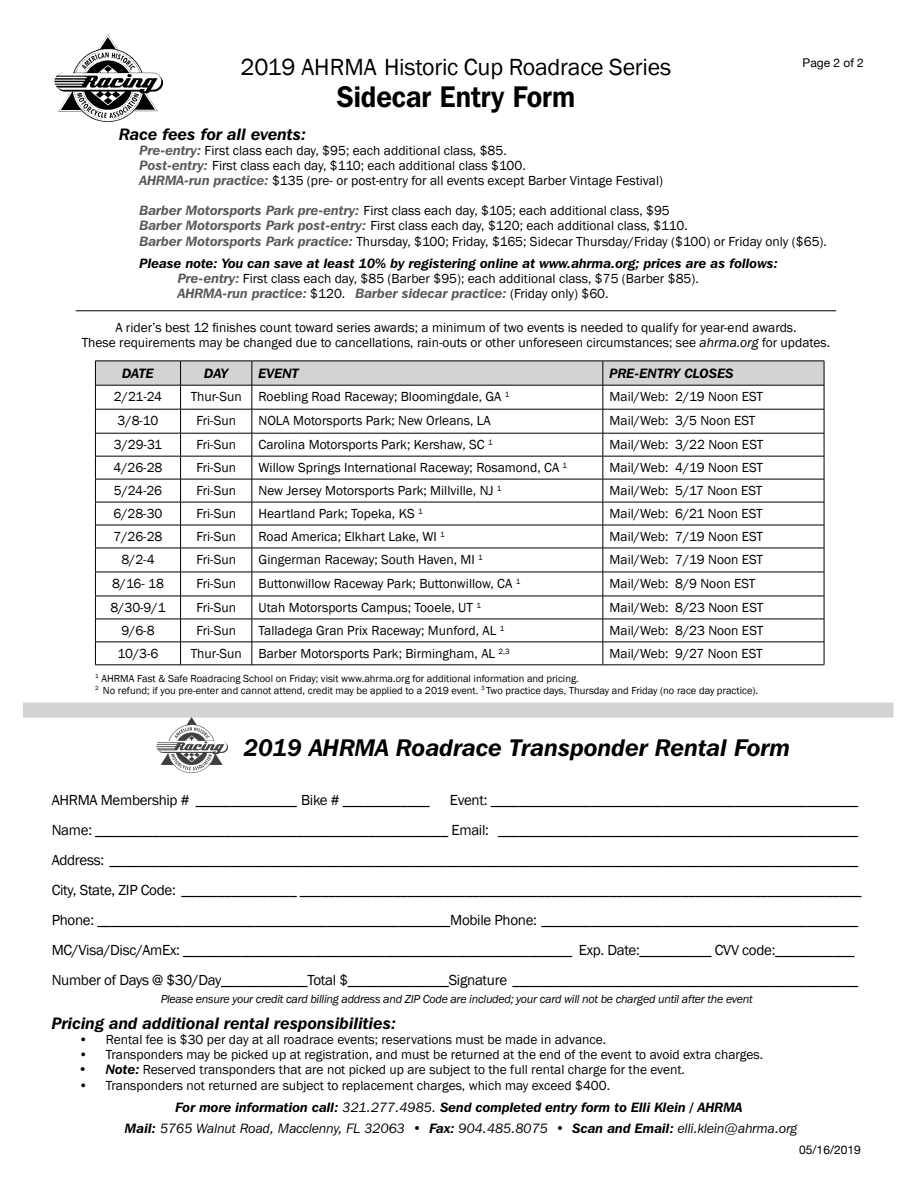
<style>
.page{position:relative;width:918px;height:1188px;background:#fff}
.page>*{position:absolute;margin:0;border:0;box-sizing:border-box;transform-origin:0 0}
.t1{font:600 29.7px "Franklin Gothic IT Cby BT";color:#000;scale:.91 1}
.t2{font:italic 600 24px "Franklin Gothic IT Cby BT";color:#000}
.t3{font:24px "Franklin Gothic";letter-spacing:-.01em;color:#000}
.t4{font:italic 600 16.5px "Franklin Gothic IT Cby BT";color:#000}
.t5{font:15px/30px "Franklin Gothic";letter-spacing:-.02em;color:#000}
.t6{font:13.5px/15px "Franklin Gothic";color:#000}
.t7{font:italic 600 13.5px/21.8px "Franklin Gothic IT Cby BT";color:#000;text-align:center}
.t8{font:italic 600 13.5px "Franklin Gothic IT Cby BT";color:#58595b}
.t9{font:italic 12px "Franklin Gothic";letter-spacing:-.02em;color:#000}
.t10{font:12px "Helvetica Neue";color:#000}
.t11{font:10.5px/12px "Franklin Gothic";color:#000}
.s1{font-family:"Franklin Gothic IT Cby BT";font-weight:600;font-style:italic;color:#58595b}
.s2{font-family:"Franklin Gothic";font-weight:400;font-style:normal;color:#000}
.s3{font-style:italic}
.s4{font-family:"Franklin Gothic IT Cby BT";font-weight:600;font-style:italic}
.s5{font-weight:400}
</style>
<div class="page">
<img style="left:54px;top:34px;width:109px;height:88px">
<svg style="left:95px;top:361px;width:730px;height:304px"></svg>
<hr style="left:95px;top:665px;width:86px;height:1px;background:#000">
<hr style="left:181px;top:665px;width:71px;height:1px;background:#000">
<hr style="left:252px;top:665px;width:351px;height:1px;background:#000">
<hr style="left:603px;top:665px;width:221px;height:1px;background:#000">
<div style="left:23px;top:703px;width:870px;height:15px;background:#d1d3d4"></div>
<img style="left:156px;top:717px;width:71px;height:56px">
<hr style="left:76px;top:311px;width:760px;height:1px;background:#000">
<h2 class="t3" style="left:240px;top:52px;width:432px">2019 AHRMA Historic Cup Roadrace Series</h2>
<h1 class="t1" style="left:336px;top:78px;width:264px">Sidecar Entry Form</h1>
<p class="t10" style="left:803px;top:54px;width:63px">Page 2 of 2</p>
<p class="t4" style="left:119px;top:124px;width:188px">Race fees for all events:</p>
<p class="t6" style="left:140px;top:143px;width:525px"><span class="s1">Pre-entry:</span> First class each day, $95; each additional class, $85.<br><span class="s1">Post-entry:</span> First class each day, $110; each additional class $100.<br><span class="s1">AHRMA-run practice:</span> $135 (pre- or post-entry for all events except Barber Vintage Festival)</p>
<p class="t6" style="left:140px;top:203px;width:550px"><span class="s1">Barber Motorsports Park pre-entry:</span> First class each day, $105; each additional class, $95<br><span class="s1">Barber Motorsports Park post-entry:</span> First class each day, $120; each additional class, $110.</p>
<p class="t6" style="left:140px;top:235px;width:689px"><span class="s1">Barber Motorsports Park practice:</span> Thursday, $100; Friday, $165; Sidecar Thursday/Friday ($100) or Friday only ($65).</p>
<p class="t7" style="left:140px;top:252px;width:640px">Please note: You can save at least 10% by registering online at www.ahrma.org; prices are as follows:</p>
<p class="t6" style="left:178px;top:271px;width:523px"><span class="s1">Pre-entry:</span> First class each day, $85 (Barber $95); each additional class, $75 (Barber $85).</p>
<p class="t8" style="left:178px;top:285px;width:432px">AHRMA-run practice: <span class="s2">$120.</span> Barber sidecar practice: <span class="s2">(Friday only) $60.</span></p>
<p class="t6" style="left:82px;top:321px;width:750px;text-align:center">A rider’s best 12 finishes count toward series awards; a minimum of two events is needed to qualify for year-end awards.<br>These requirements may be changed due to cancellations, rain-outs or other unforeseen circumstances; see <span class="s3">ahrma.org</span> for updates.</p>
<p class="t7" style="left:122px;top:363px;width:33px">DATE</p>
<p class="t7" style="left:204px;top:363px;width:25px">DAY</p>
<p class="t7" style="left:259px;top:363px;width:42px">EVENT</p>
<p class="t7" style="left:610px;top:363px;width:126px">PRE-ENTRY CLOSES</p>
<p class="t6" style="left:114px;top:390px;width:50px">2/21-24</p>
<p class="t6" style="left:191px;top:390px;width:52px">Thur-Sun</p>
<p class="t6" style="left:259px;top:390px;width:252px">Roebling Road Raceway; Bloomingdale, GA <sup>1</sup></p>
<p class="t6" style="left:610px;top:390px;width:155px">Mail/Web: 2/19 Noon EST</p>
<p class="t6" style="left:118px;top:414px;width:42px">3/8-10</p>
<p class="t6" style="left:196px;top:414px;width:41px">Fri-Sun</p>
<p class="t6" style="left:259px;top:414px;width:234px">NOLA Motorsports Park; New Orleans, LA</p>
<p class="t6" style="left:610px;top:414px;width:147px">Mail/Web: 3/5 Noon EST</p>
<p class="t6" style="left:114px;top:438px;width:50px">3/29-31</p>
<p class="t6" style="left:196px;top:438px;width:41px">Fri-Sun</p>
<p class="t6" style="left:259px;top:438px;width:236px">Carolina Motorsports Park; Kershaw, SC <sup>1</sup></p>
<p class="t6" style="left:610px;top:438px;width:155px">Mail/Web: 3/22 Noon EST</p>
<p class="t6" style="left:113px;top:461px;width:51px">4/26-28</p>
<p class="t6" style="left:196px;top:461px;width:41px">Fri-Sun</p>
<p class="t6" style="left:259px;top:461px;width:310px">Willow Springs International Raceway; Rosamond, CA <sup>1</sup></p>
<p class="t6" style="left:610px;top:461px;width:155px">Mail/Web: 4/19 Noon EST</p>
<p class="t6" style="left:114px;top:484px;width:50px">5/24-26</p>
<p class="t6" style="left:196px;top:484px;width:41px">Fri-Sun</p>
<p class="t6" style="left:259px;top:484px;width:244px">New Jersey Motorsports Park; Millville, NJ <sup>1</sup></p>
<p class="t6" style="left:610px;top:484px;width:154px">Mail/Web: 5/17 Noon EST</p>
<p class="t6" style="left:113px;top:507px;width:51px">6/28-30</p>
<p class="t6" style="left:196px;top:507px;width:41px">Fri-Sun</p>
<p class="t6" style="left:259px;top:507px;width:166px">Heartland Park; Topeka, KS <sup>1</sup></p>
<p class="t6" style="left:610px;top:507px;width:155px">Mail/Web: 6/21 Noon EST</p>
<p class="t6" style="left:113px;top:530px;width:51px">7/26-28</p>
<p class="t6" style="left:196px;top:530px;width:41px">Fri-Sun</p>
<p class="t6" style="left:259px;top:530px;width:188px">Road America; Elkhart Lake, WI <sup>1</sup></p>
<p class="t6" style="left:610px;top:530px;width:155px">Mail/Web: 7/19 Noon EST</p>
<p class="t6" style="left:121px;top:552px;width:35px">8/2-4</p>
<p class="t6" style="left:196px;top:552px;width:41px">Fri-Sun</p>
<p class="t6" style="left:259px;top:552px;width:226px">Gingerman Raceway; South Haven, MI <sup>1</sup></p>
<p class="t6" style="left:610px;top:552px;width:155px">Mail/Web: 7/19 Noon EST</p>
<p class="t6" style="left:112px;top:576px;width:53px">8/16- 18</p>
<p class="t6" style="left:196px;top:576px;width:41px">Fri-Sun</p>
<p class="t6" style="left:259px;top:576px;width:263px">Buttonwillow Raceway Park; Buttonwillow, CA <sup>1</sup></p>
<p class="t6" style="left:610px;top:576px;width:147px">Mail/Web: 8/9 Noon EST</p>
<p class="t6" style="left:110px;top:600px;width:57px">8/30-9/1</p>
<p class="t6" style="left:196px;top:600px;width:41px">Fri-Sun</p>
<p class="t6" style="left:259px;top:600px;width:224px">Utah Motorsports Campus; Tooele, UT <sup>1</sup></p>
<p class="t6" style="left:610px;top:600px;width:155px">Mail/Web: 8/23 Noon EST</p>
<p class="t6" style="left:121px;top:623px;width:35px">9/6-8</p>
<p class="t6" style="left:196px;top:623px;width:41px">Fri-Sun</p>
<p class="t6" style="left:259px;top:623px;width:247px">Talladega Gran Prix Raceway; Munford, AL <sup>1</sup></p>
<p class="t6" style="left:610px;top:623px;width:155px">Mail/Web: 8/23 Noon EST</p>
<p class="t6" style="left:118px;top:646px;width:42px">10/3-6</p>
<p class="t6" style="left:191px;top:646px;width:52px">Thur-Sun</p>
<p class="t6" style="left:259px;top:646px;width:253px">Barber Motorsports Park; Birmingham, AL <sup>2,3</sup></p>
<p class="t6" style="left:610px;top:646px;width:155px">Mail/Web: 9/27 Noon EST</p>
<p class="t11" style="left:95px;top:673px;width:664px"><sup>1</sup> AHRMA Fast &amp; Safe Roadracing School on Friday; visit www.ahrma.org for additional information and pricing.<br><sup>2</sup> No refund; if you pre-enter and cannot attend, credit may be applied to a 2019 event. <sup>3</sup> Two practice days, Thursday and Friday (no race day practice).</p>
<h2 class="t2" style="left:244px;top:733px;width:548px">2019 AHRMA Roadrace Transponder Rental Form</h2>
<p class="t5" style="left:52px;top:785px;width:379px">AHRMA Membership # ______________ Bike # ____________</p>
<p class="t5" style="left:52px;top:785px;width:811px;text-indent:398px">Event: ___________________________________________________ Name: _________________________________________________ Email: __________________________________________________ Address: ________________________________________________________________________________________________________ City, State, ZIP Code: ________________ ______________________________________________________________________________ Phone: _________________________________________________Mobile Phone: _______<br>MC/Visa/Disc/AmEx: ______________________________________________________ Exp. Date:__________ CVV code:___________ Number of Days @ $30/Day____________Total $______________Signature ________________________________________________</p>
<p class="t9" style="left:161px;top:991px;width:594px">Please ensure your credit card billing address and ZIP Code are included; your card will not be charged until after the event</p>
<p class="t4" style="left:52px;top:1013px;width:346px">Pricing and additional rental responsibilities:</p>
<p class="t6" style="left:79px;top:1032px;width:529px">• Rental fee is $30 per day at all roadrace events; reservations must be made in advance.</p>
<p class="t6" style="left:79px;top:1047px;width:686px">• Transponders may be picked up at registration, and must be returned at the end of the event to avoid extra charges.</p>
<p class="t6" style="left:79px;top:1062px;width:608px"><span class="s4">• Note:</span> Reserved transponders that are not picked up are subject to the full rental charge for the event.</p>
<p class="t6" style="left:79px;top:1078px;width:533px">• Transponders not returned are subject to replacement charges, which may exceed $400.</p>
<p class="t7" style="left:125px;top:1096px;width:674px">For more information call: <span class="s5">321.277.4985.</span> Send completed entry form to Elli Klein / AHRMA<br>Mail: <span class="s5">5765 Walnut Road, Macclenny, FL 32063</span> • Fax: <span class="s5">904.485.8075 •</span> Scan and Email: <span class="s5">elli.klein@ahrma.org</span></p>
<p class="t10" style="left:799px;top:1141px;width:63px">05/16/2019</p>
</div>
